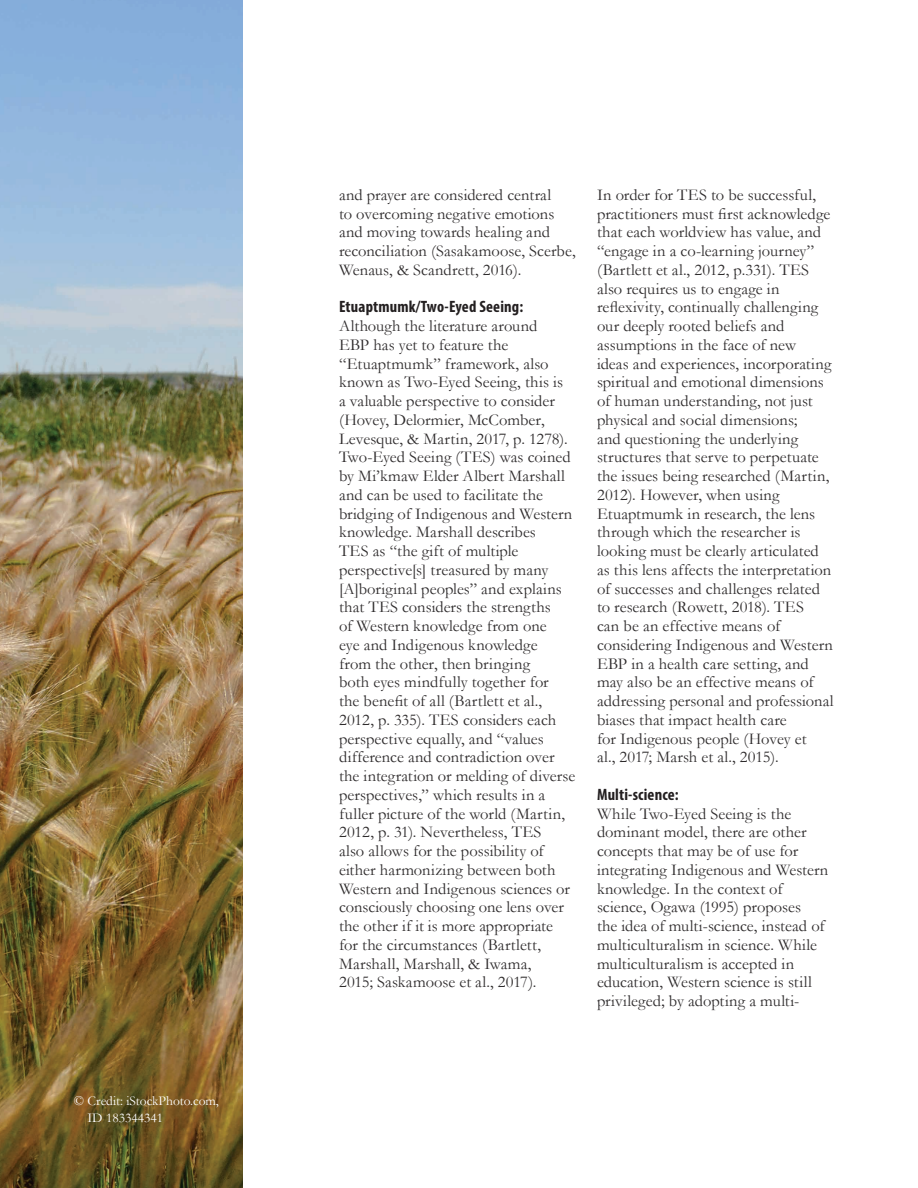
<style>
.page{position:relative;width:918px;height:1188px;background:#fff}
.page>*{position:absolute;margin:0;border:0;box-sizing:border-box;transform-origin:0 0}
.t1{font:16.5px/18.8px "Garamond";letter-spacing:.005em;color:#2e2b2c}
.t2{font:700 condensed 16.5px "Myriad Pro";letter-spacing:.01em;color:#231f20}
.t3{font:13.5px/16.5px "Garamond";color:#fff}
</style>
<div class="page">
<img style="left:0;top:0;width:243px;height:1188px">
<p class="t3" style="left:87px;top:1092px;width:133px;text-indent:-14px">© Credit: iStockPhoto.com,<br>ID 183344341</p>
<p class="t1" style="left:339px;top:185px;width:238px">and prayer are considered central<br>to overcoming negative emotions and moving towards healing and reconciliation (Sasakamoose, Scerbe, Wenaus, &amp; Scandrett, 2016).</p>
<p class="t2" style="left:339px;top:296px;width:186px">Etuaptmumk/Two-Eyed Seeing:</p>
<p class="t1" style="left:339px;top:316px;width:238px">Although the literature around<br>EBP has yet to feature the “Etuaptmumk” framework, also known as Two-Eyed Seeing, this is<br>a valuable perspective to consider (Hovey, Delormier, McComber,<br>Levesque, &amp; Martin, 2017, p. 1278).<br>Two-Eyed Seeing (TES) was coined by Mi’kmaw Elder Albert Marshall and can be used to facilitate the bridging of Indigenous and Western knowledge. Marshall describes<br>TES as “the gift of multiple perspective[s] treasured by many [A]boriginal peoples” and explains that TES considers the strengths<br>of Western knowledge from one<br>eye and Indigenous knowledge<br>from the other, then bringing<br>both eyes mindfully together for<br>the benefit of all (Bartlett et al.,<br>2012, p. 335). TES considers each perspective equally, and “values difference and contradiction over the integration or melding of diverse perspectives,” which results in a fuller picture of the world (Martin,<br>2012, p. 31). Nevertheless, TES<br>also allows for the possibility of either harmonizing between both<br>Western and Indigenous sciences or consciously choosing one lens over the other if it is more appropriate for the circumstances (Bartlett,<br>Marshall, Marshall, &amp; Iwama,<br>2015; Saskamoose et al., 2017).</p>
<p class="t1" style="left:597px;top:185px;width:238px">In order for TES to be successful, practitioners must first acknowledge that each worldview has value, and “engage in a co-learning journey” (Bartlett et al., 2012, p.331). TES also requires us to engage in reflexivity, continually challenging our deeply rooted beliefs and assumptions in the face of new<br>ideas and experiences, incorporating spiritual and emotional dimensions of human understanding, not just physical and social dimensions;<br>and questioning the underlying structures that serve to perpetuate the issues being researched (Martin, 2012). However, when using Etuaptmumk in research, the lens through which the researcher is looking must be clearly articulated as this lens affects the interpretation of successes and challenges related to research (Rowett, 2018). TES<br>can be an effective means of considering Indigenous and Western EBP in a health care setting, and may also be an effective means of addressing personal and professional biases that impact health care<br>for Indigenous people (Hovey et<br>al., 2017; Marsh et al., 2015).</p>
<p class="t2" style="left:597px;top:784px;width:83px">Multi-science:</p>
<p class="t1" style="left:597px;top:804px;width:233px">While Two-Eyed Seeing is the dominant model, there are other concepts that may be of use for integrating Indigenous and Western knowledge. In the context of science, Ogawa (1995) proposes<br>the idea of multi-science, instead of multiculturalism in science. While multiculturalism is accepted in education, Western science is still privileged; by adopting a multi-</p>
</div>
